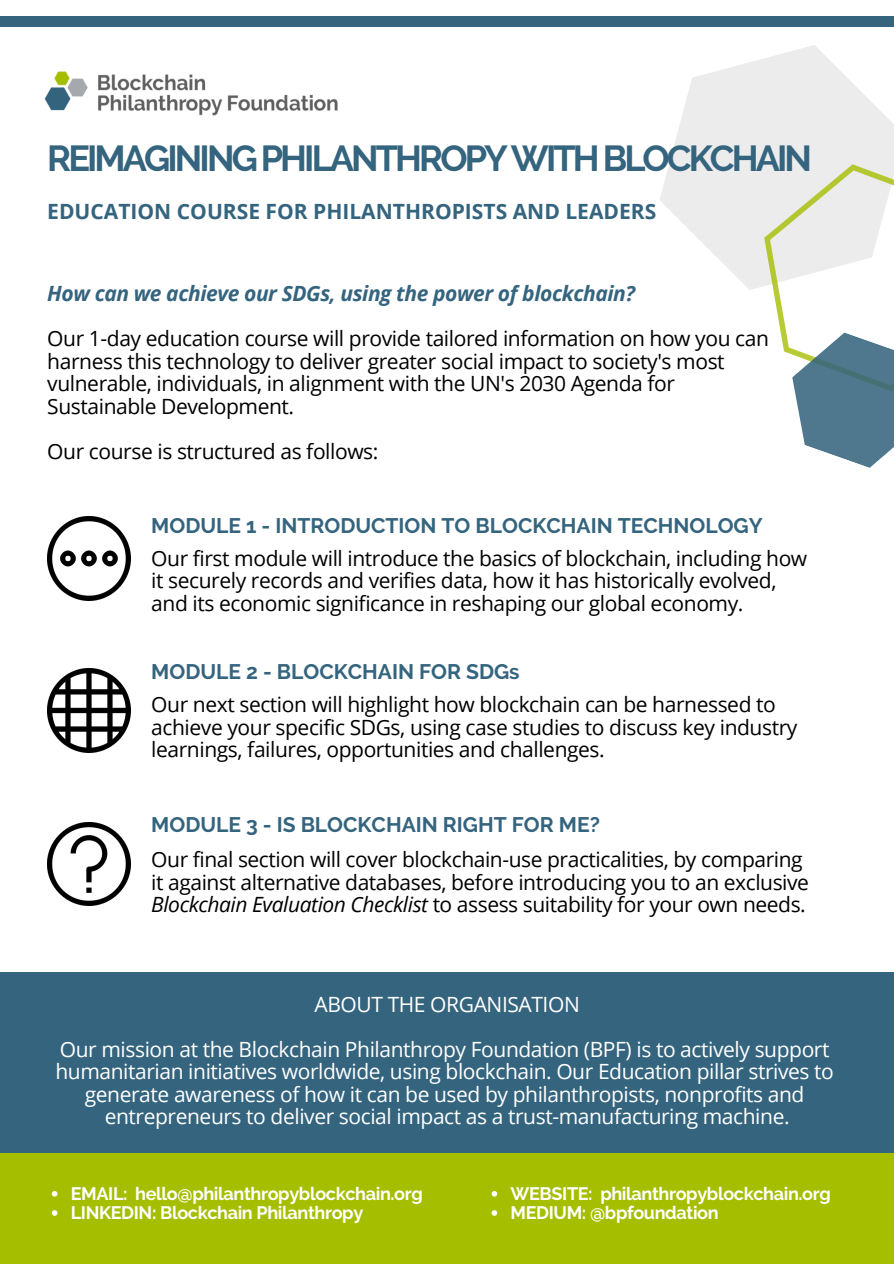
<style>
.page{position:relative;width:894px;height:1264px;background:#fff}
.page>*{position:absolute;margin:0;border:0;box-sizing:border-box;transform-origin:0 0}
.t1{font:700 36px "Raleway";letter-spacing:-.08em;color:#34647e}
.t2{font:21px/22.5px "Open Sans";letter-spacing:-.02em;color:#000}
.t3{font:21px/22.5px "Open Sans";letter-spacing:-.02em;color:#fff;text-align:center}
.t4{font:700 21px "Raleway";color:#34647e}
.t5{font:italic 700 21px "Open Sans";letter-spacing:-.02em;color:#34647e}
.t6{font:700 21px "Open Sans";color:#34647e}
.t7{font:700 18px/19.2px "Raleway";letter-spacing:-.02em;color:#fff}
.s1{font-style:italic}
</style>
<div class="page">
<svg style="left:614px;top:26px;width:279px;height:233px"></svg>
<div style="left:0;top:1085px;width:893px;height:178px;background:#a5be00"></div>
<div style="left:0;top:972px;width:893px;height:180px;background:#34647e"></div>
<svg style="left:52px;top:1191px;width:5px;height:5px"></svg>
<svg style="left:52px;top:1210px;width:5px;height:5px"></svg>
<div style="left:0;top:16px;width:893px;height:10px;background:#34647e"></div>
<img style="left:44px;top:71px;width:294px;height:45px">
<svg style="left:719px;top:128px;width:174px;height:193px;fill:#ececec"></svg>
<svg style="left:778px;top:321px;width:115px;height:147px"></svg>
<img style="left:47px;top:668px;width:84px;height:84px">
<img style="left:47px;top:822px;width:84px;height:84px">
<img style="left:47px;top:517px;width:84px;height:83px">
<svg style="left:491px;top:1191px;width:6px;height:5px"></svg>
<svg style="left:491px;top:1210px;width:6px;height:5px"></svg>
<h1 class="t1" style="left:47px;top:138px;width:766px">REIMAGINING PHILANTHROPY WITH BLOCKCHAIN</h1>
<p class="t6" style="left:47px;top:197px;width:610px">EDUCATION COURSE FOR PHILANTHROPISTS AND LEADERS</p>
<p class="t5" style="left:47px;top:278px;width:589px">How can we achieve our SDGs, using the power of blockchain?</p>
<p class="t2" style="left:47px;top:326px;width:723px">Our 1-day education course will provide tailored information on how you can harness this technology to deliver greater social impact to society's most vulnerable, individuals, in alignment with the UN's 2030 Agenda for Sustainable Development.</p>
<p class="t2" style="left:47px;top:439px;width:332px">Our course is structured as follows:</p>
<p class="t4" style="left:151px;top:513px;width:612px">MODULE 1 - INTRODUCTION TO BLOCKCHAIN TECHNOLOGY</p>
<p class="t2" style="left:151px;top:546px;width:657px;line-height:23px">Our first module will introduce the basics of blockchain, including how it securely records and verifies data, how it has historically evolved, and its economic significance in reshaping our global economy.</p>
<p class="t4" style="left:151px;top:659px;width:370px">MODULE 2 - BLOCKCHAIN FOR SDGs</p>
<p class="t2" style="left:151px;top:693px;width:647px">Our next section will highlight how blockchain can be harnessed to achieve your specific SDGs, using case studies to discuss key industry learnings, failures, opportunities and challenges.</p>
<p class="t4" style="left:151px;top:812px;width:450px">MODULE 3 - IS BLOCKCHAIN RIGHT FOR ME?</p>
<p class="t2" style="left:151px;top:848px;width:659px">Our final section will cover blockchain-use practicalities, by comparing it against alternative databases, before introducing you to an exclusive<br><span class="s1">Blockchain Evaluation Checklist</span> to assess suitability for your own needs.</p>
<p class="t3" style="left:60px;top:980px;width:771px;line-height:45px">ABOUT THE ORGANISATION<br>Our mission at the Blockchain Philanthropy Foundation (BPF) is to actively support</p>
<p class="t3" style="left:55px;top:1059px;width:779px">humanitarian initiatives worldwide, using blockchain. Our Education pillar strives to generate awareness of how it can be used by philanthropists, nonprofits and entrepreneurs to deliver social impact as a trust-manufacturing machine.</p>
<p class="t7" style="left:71px;top:1183px;width:353px">EMAIL: hello@philanthropyblockchain.org<br>LINKEDIN: Blockchain Philanthropy</p>
<p class="t7" style="left:510px;top:1183px;width:322px">WEBSITE: philanthropyblockchain.org<br>MEDIUM: @bpfoundation</p>
</div>
